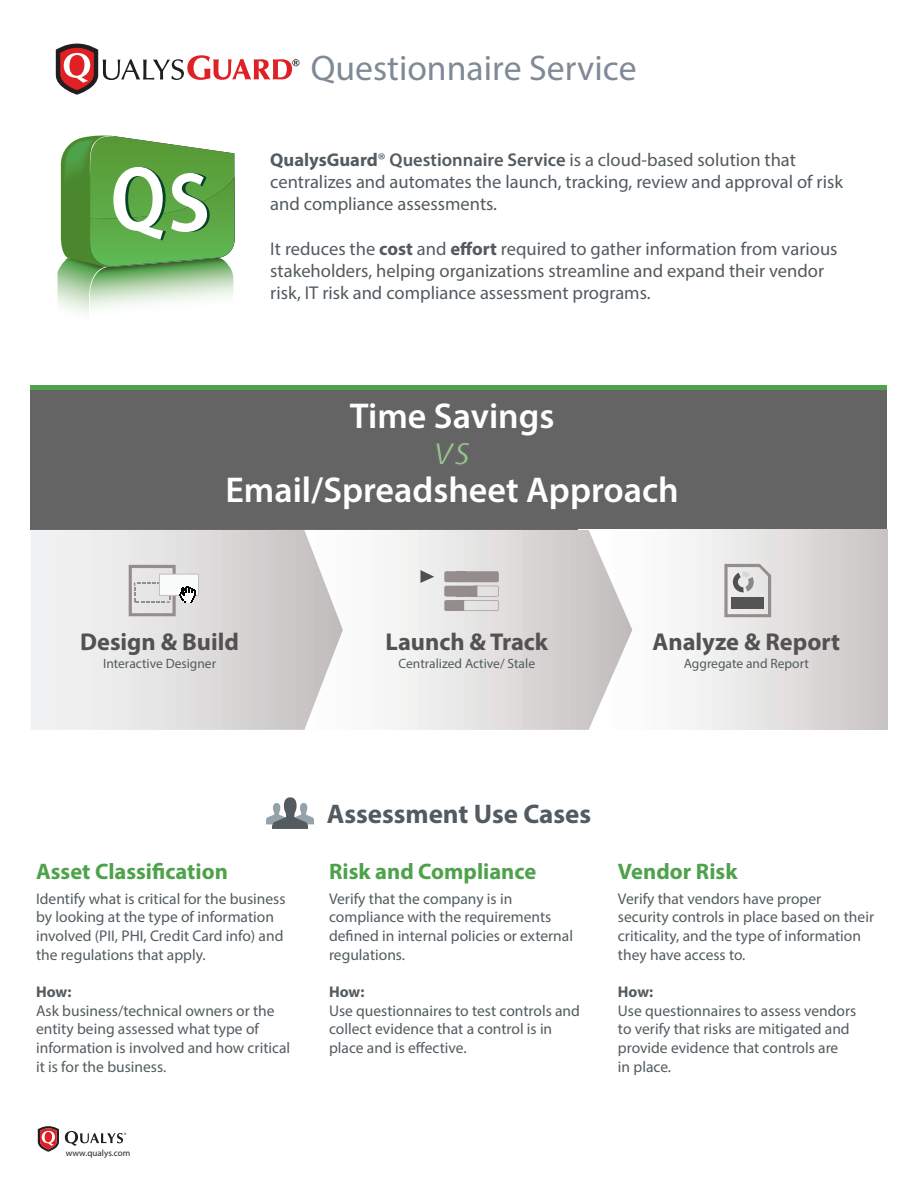
<style>
.page{position:relative;width:918px;height:1188px;background:#fff}
.page>*{position:absolute;margin:0;border:0;box-sizing:border-box;transform-origin:0 0}
.t1{font:italic 45px "Myriad Pro";color:#93c18b}
.t2{font:600 36px "Myriad Pro";color:#fff}
.t3{font:35.7px "Myriad Pro";color:#808a97}
.t4{font:700 27px "Myriad Pro";color:#535b60}
.t5{font:700 24.3px "Myriad Pro";color:#535152}
.t6{font:700 22.5px "Myriad Pro";color:#4ea24b}
.t7{font:18.6px/22.2px "Myriad Pro";color:#535b60}
.t8{font:15.6px/18.6px "Myriad Pro";color:#535b60}
.t9{font:700 15.6px "Myriad Pro";letter-spacing:-.005em;color:#535b60}
.t10{font:13.5px "Myriad Pro";color:#535b60}
.t11{font:9px "Myriad Pro";letter-spacing:.005em;color:#231f20}
.s1{font-weight:700}
.s2{font-weight:600}
</style>
<div class="page">
<svg style="left:38px;top:1126px;width:21px;height:26px"></svg>
<svg style="left:65px;top:1131px;width:61px;height:15px"></svg>
<svg style="left:56px;top:44px;width:243px;height:51px"></svg>
<svg style="left:58px;top:135px;width:176px;height:180px"></svg>
<div style="left:31px;top:385px;width:856px;height:145px;background:#656465"></div>
<svg style="left:632px;top:530px;width:255px;height:200px"></svg>
<hr style="left:31px;top:385px;width:856px;height:4px;background:#4ea24b">
<svg style="left:397px;top:530px;width:235px;height:200px"></svg>
<svg style="left:31px;top:530px;width:312px;height:200px"></svg>
<svg style="left:129px;top:565px;width:70px;height:51px"></svg>
<svg style="left:444px;top:571px;width:55px;height:40px"></svg>
<svg style="left:420px;top:570px;width:14px;height:13px"></svg>
<svg style="left:266px;top:797px;width:48px;height:32px"></svg>
<svg style="left:724px;top:564px;width:47px;height:53px"></svg>
<h3 class="t3" style="left:311px;top:46px;width:327px">Questionnaire Service</h3>
<p class="t7" style="left:270px;top:148px;width:574px"><span class="s1">QualysGuard</span>® <span class="s2">Questionnaire Service</span> is a cloud-based solution that centralizes and automates the launch, tracking, review and approval of risk and compliance assessments.</p>
<p class="t7" style="left:270px;top:237px;width:569px">It reduces the <span class="s1">cost</span> and <span class="s1">effort</span> required to gather information from various stakeholders, helping organizations streamline and expand their vendor risk, IT risk and compliance assessment programs.</p>
<h2 class="t2" style="left:350px;top:393px;width:206px">Time Savings</h2>
<h1 class="t1" style="left:434px;top:422px;width:39px">vs</h1>
<h2 class="t2" style="left:225px;top:467px;width:455px">Email/Spreadsheet Approach</h2>
<h3 class="t5" style="left:80px;top:626px;width:160px">Design &amp; Build</h3>
<h3 class="t5" style="left:385px;top:626px;width:164px">Launch &amp; Track</h3>
<h3 class="t5" style="left:653px;top:626px;width:189px">Analyze &amp; Report</h3>
<p class="t10" style="left:103px;top:655px;width:115px">Interactive Designer</p>
<p class="t10" style="left:399px;top:655px;width:138px">Centralized Active/ Stale</p>
<p class="t10" style="left:684px;top:655px;width:127px">Aggregate and Report</p>
<h3 class="t6" style="left:36px;top:857px;width:193px">Asset Classification</h3>
<p class="t8" style="left:36px;top:889px;width:251px">Identify what is critical for the business by looking at the type of information involved (PII, PHI, Credit Card info) and the regulations that apply.</p>
<p class="t9" style="left:36px;top:982px;width:37px">How:</p>
<p class="t8" style="left:36px;top:1001px;width:256px">Ask business/technical owners or the entity being assessed what type of information is involved and how critical it is for the business.</p>
<p class="t11" style="left:66px;top:1147px;width:66px">www.qualys.com</p>
<h3 class="t4" style="left:327px;top:796px;width:266px">Assessment Use Cases</h3>
<h3 class="t6" style="left:329px;top:857px;width:209px">Risk and Compliance</h3>
<p class="t8" style="left:329px;top:889px;width:246px">Verify that the company is in compliance with the requirements defined in internal policies or external regulations.</p>
<p class="t9" style="left:329px;top:982px;width:37px">How:</p>
<p class="t8" style="left:329px;top:1001px;width:252px">Use questionnaires to test controls and collect evidence that a control is in place and is effective.</p>
<h3 class="t6" style="left:618px;top:857px;width:121px">Vendor Risk</h3>
<p class="t8" style="left:618px;top:889px;width:258px">Verify that vendors have proper security controls in place based on their criticality, and the type of information they have access to.</p>
<p class="t9" style="left:618px;top:982px;width:37px">How:</p>
<p class="t8" style="left:618px;top:1001px;width:240px">Use questionnaires to assess vendors to verify that risks are mitigated and provide evidence that controls are<br>in place.</p>
</div>
